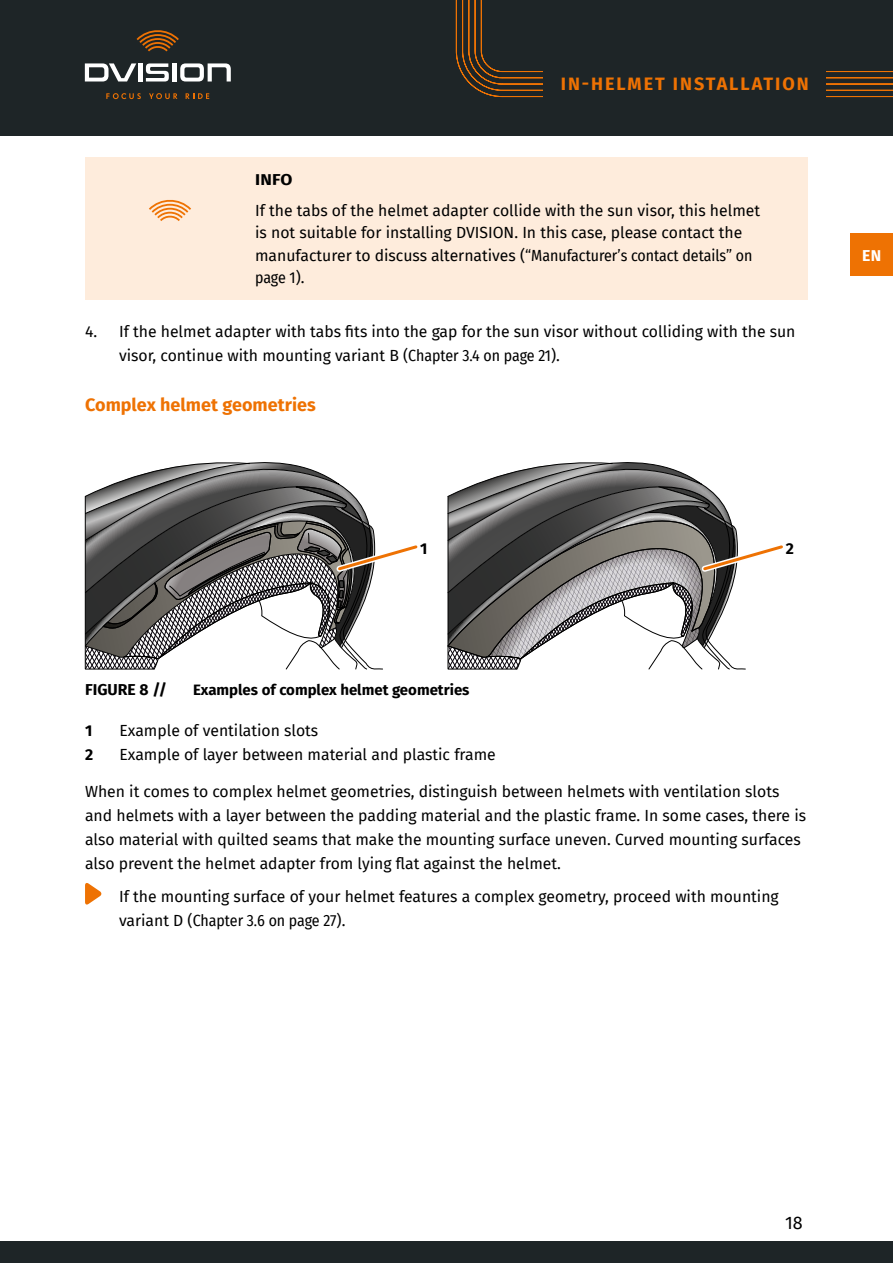
<style>
.page{position:relative;width:893px;height:1263px;background:#fff}
.page>*{position:absolute;margin:0;border:0;box-sizing:border-box;transform-origin:0 0}
.t1{font:700 18px "Fira Sans";letter-spacing:.005em;color:#ee7203}
.t2{font:700 18px "Fira Sans";letter-spacing:.11em;color:#ee7203}
.t3{font:18px "Fira Sans";color:#000}
.t4{font:15.75px/24px "Fira Sans";color:#000}
.t5{font:15.75px "Fira Sans Condensed";letter-spacing:-.01em;color:#000}
.t6{font:700 15.75px "Fira Sans";color:#000}
.t7{font:700 15.75px "Fira Sans";color:#000;scale:1.1 1}
.t8{font:700 15.75px "Fira Sans";color:#fff}
.t9{font:700 15px "Fira Sans";color:#000}
.s1{font-family:"Fira Sans Condensed"}
.s2{font-family:"Fira Sans"}
</style>
<div class="page">
<div style="left:0;top:0;width:893px;height:136px;background:#1e2527"></div>
<svg style="left:85px;top:63px;width:51px;height:18px"></svg>
<hr style="left:138px;top:63px;width:4px;height:18px;background:#fff">
<svg style="left:146px;top:63px;width:23px;height:18px"></svg>
<div style="left:172px;top:63px;width:5px;height:18px;background:#fff"></div>
<svg style="left:180px;top:63px;width:51px;height:18px"></svg>
<svg style="left:137px;top:30px;width:42px;height:21px"></svg>
<svg style="left:106px;top:93px;width:35px;height:6px"></svg>
<svg style="left:149px;top:93px;width:28px;height:6px"></svg>
<svg style="left:186px;top:93px;width:23px;height:6px"></svg>
<svg style="left:456px;top:0;width:437px;height:97px"></svg>
<div style="left:544px;top:56px;width:282px;height:51px;background:#1e2527"></div>
<div style="left:0;top:1242px;width:893px;height:21px;background:#1e2527"></div>
<div style="left:850px;top:233px;width:43px;height:42px;background:#ee7203"></div>
<div style="left:85px;top:157px;width:723px;height:36px;background:#feecdc"></div>
<div style="left:85px;top:181px;width:723px;height:119px;background:#feecdc"></div>
<svg style="left:85px;top:462px;width:333px;height:207px"></svg>
<svg style="left:447px;top:462px;width:336px;height:207px"></svg>
<svg style="left:85px;top:883px;width:17px;height:22px"></svg>
<svg style="left:149px;top:200px;width:42px;height:21px"></svg>
<p class="t2" style="left:561px;top:69px;width:249px">IN-HELMET INSTALLATION</p>
<p class="t7" style="left:255px;top:166px;width:35px">INFO</p>
<p class="t4" style="left:255px;top:199px;width:506px;line-height:22.5px">If the tabs of the helmet adapter collide with the sun visor, this helmet is not suitable for installing DVISION. In this case, please contact the manufacturer to discuss alternatives (<span class="s1">“Manufacturer’s contact details” on</span></p>
<p class="t5" style="left:255px;top:266px;width:51px">page 1<span class="s2">).</span></p>
<p class="t4" style="left:119px;top:319px;width:678px;text-indent:-34px">4. If the helmet adapter with tabs fits into the gap for the sun visor without colliding with the sun visor, continue with mounting variant B (<span class="s1">Chapter 3.4 on page 21</span>).</p>
<p class="t1" style="left:85px;top:389px;width:232px">Complex helmet geometries</p>
<p class="t6" style="left:420px;top:535px;width:9px">1</p>
<p class="t6" style="left:786px;top:535px;width:10px">2</p>
<p class="t6" style="left:85px;top:676px;width:83px">FIGURE 8 //</p>
<p class="t9" style="left:193px;top:677px;width:278px">Examples of complex helmet geometries</p>
<p class="t6" style="left:85px;top:717px;width:9px">1</p>
<p class="t4" style="left:120px;top:718px;width:200px">Example of ventilation slots</p>
<p class="t6" style="left:85px;top:741px;width:10px">2</p>
<p class="t4" style="left:120px;top:742px;width:378px">Example of layer between material and plastic frame</p>
<p class="t4" style="left:85px;top:779px;width:723px">When it comes to complex helmet geometries, distinguish between helmets with ventilation slots and helmets with a layer between the padding material and the plastic frame. In some cases, there is also material with quilted seams that make the mounting surface uneven. Curved mounting surfaces also prevent the helmet adapter from lying flat against the helmet.</p>
<p class="t4" style="left:119px;top:884px;width:661px">If the mounting surface of your helmet features a complex geometry, proceed with mounting</p>
<p class="t5" style="left:119px;top:908px;width:228px"><span class="s2">variant D (</span>Chapter 3.6 on page 27<span class="s2">).</span></p>
<p class="t8" style="left:862px;top:243px;width:20px">EN</p>
<p class="t3" style="left:785px;top:1209px;width:19px">18</p>
</div>
